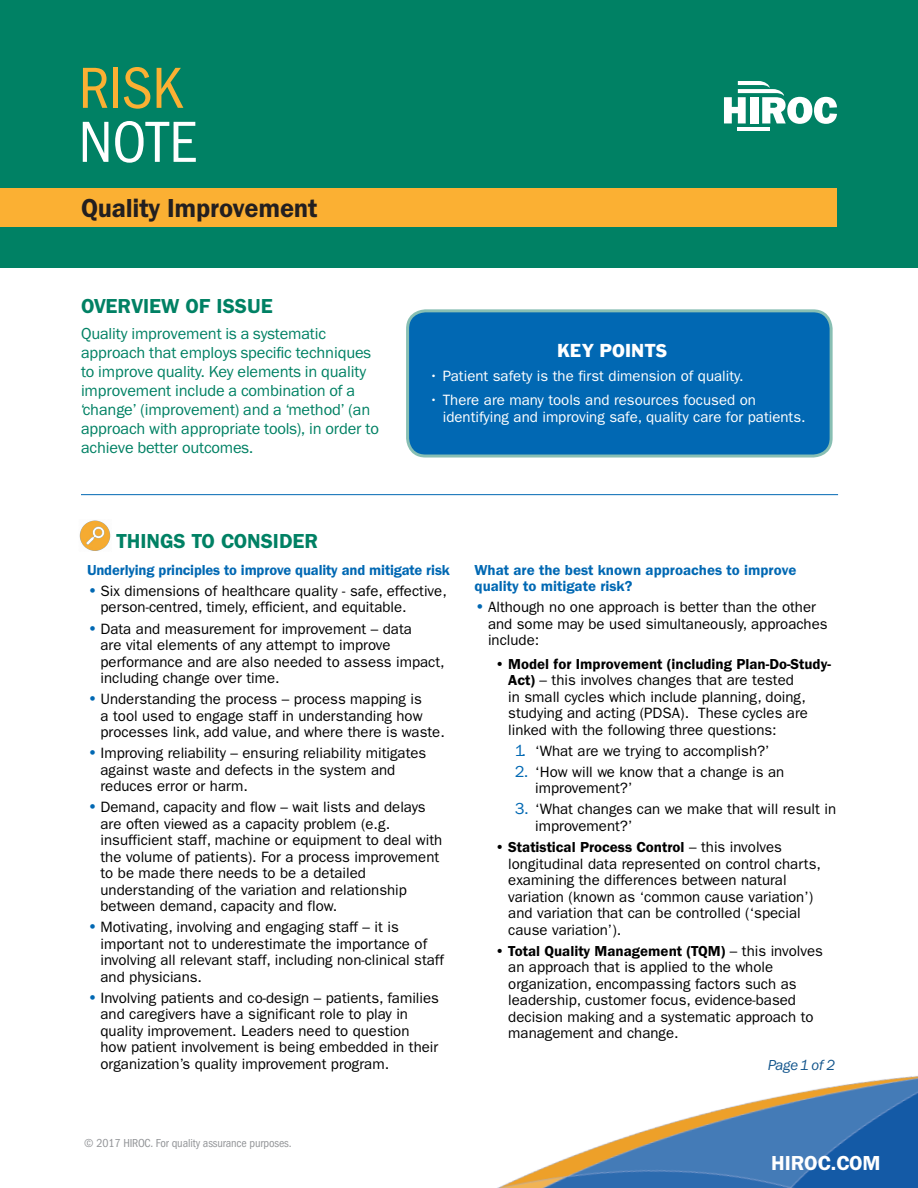
<style>
.page{position:relative;width:918px;height:1188px;background:#fff}
.page>*{position:absolute;margin:0;border:0;box-sizing:border-box;transform-origin:0 0}
.t1{font:condensed 60px "Franklin Gothic LT";color:#fbb033}
.t2{font:condensed 60px "Franklin Gothic LT";color:#fff}
.t3{font:700 27px "Franklin Gothic";letter-spacing:-.01em;color:#231f20}
.t4{font:700 21px "Franklin Gothic";color:#008164}
.t5{font:700 21px "Franklin Gothic";color:#fff}
.Body_Text{font:19.5px "Franklin Gothic";color:#fff}
.Body_Text-2{font:16.5px/18.9px "Franklin Gothic";letter-spacing:-.01em;color:#008164}
.t6{font:15px/16.5px "Franklin Gothic";color:#000}
.Body_Text-3{font:15px/17.2px "Franklin Gothic";color:#fff}
.Body_Text-4{font:700 15px/16.5px "Franklin Gothic";color:#0168b3}
.Body_Text-5{font:italic 15px "Franklin Gothic";letter-spacing:-.02em;color:#13558c}
.t7{font:condensed 12px "Franklin Gothic LT";letter-spacing:-.01em;color:#939598}
.s1{font-size:16.5px;color:#0168b3}
.s2{font-style:inherit}
.s3{font-weight:700}
</style>
<div class="page">
<hr style="left:81px;top:494px;width:757px;height:1px;background:#0168b3">
<div style="left:0;top:0;width:918px;height:268px;background:#008164"></div>
<hr style="left:738px;top:127px;width:32px;height:4px;background:#fff">
<svg style="left:724px;top:81px;width:113px;height:43px"></svg>
<div style="left:0;top:188px;width:837px;height:39px;background:#fbb033"></div>
<img style="left:497px;top:1076px;width:421px;height:112px">
<img style="left:79px;top:520px;width:32px;height:31px">
<div style="left:408px;top:311px;width:423px;height:145px;background:#0168b3;border-radius:18px"></div>
<div style="left:406px;top:309px;width:427px;height:149px;border:3px solid #88bfb3;border-radius:18px"></div>
<p class="t1" style="left:79px;top:54px;width:105px">RISK</p>
<p class="t2" style="left:79px;top:108px;width:120px">NOTE</p>
<p class="t3" style="left:81px;top:190px;width:238px">Quality Improvement</p>
<p class="t4" style="left:81px;top:292px;width:193px">OVERVIEW OF ISSUE</p>
<p class="Body_Text-2" style="left:81px;top:325px;width:299px">Quality improvement is a systematic approach that employs specific techniques to improve quality. Key elements in quality improvement include a combination of a ‘change’ (improvement) and a ‘method’ (an approach with appropriate tools), in order to achieve better outcomes.</p>
<p class="t4" style="left:117px;top:527px;width:203px">THINGS TO CONSIDER</p>
<p class="Body_Text" style="left:557px;top:338px;width:112px">KEY POINTS</p>
<p class="Body_Text-3" style="left:429px;top:367px;width:316px">• Patient safety is the first dimension of quality.</p>
<p class="Body_Text-3" style="left:443px;top:391px;width:364px;text-indent:-14px">• There are many tools and resources focused on identifying and improving safe, quality care for patients.</p>
<p class="Body_Text-4" style="left:87px;top:563px;width:364px">Underlying principles to improve quality and mitigate risk</p>
<p class="t6" style="left:100px;top:583px;width:348px;text-indent:-14px"><span class="s1">•</span> Six dimensions of healthcare quality - safe, effective, person-centred, timely, efficient, and equitable.</p>
<p class="t6" style="left:100px;top:620px;width:346px;text-indent:-14px"><span class="s1">•</span> Data and measurement for improvement – data<br>are vital elements of any attempt to improve performance and are also needed to assess impact, including change over time.</p>
<p class="t6" style="left:100px;top:691px;width:346px;text-indent:-14px"><span class="s1">•</span> Understanding the process – process mapping is<br>a tool used to engage staff in understanding how processes link, add value, and where there is waste.</p>
<p class="t6" style="left:100px;top:745px;width:327px;text-indent:-14px"><span class="s1">•</span> Improving reliability – ensuring reliability mitigates against waste and defects in the system and reduces error or harm.</p>
<p class="t6" style="left:100px;top:799px;width:343px;text-indent:-14px"><span class="s1">•</span> Demand, capacity and flow – wait lists and delays are often viewed as a capacity problem (e.g. insufficient staff, machine or equipment to deal with the volume of patients). For a process improvement to be made there needs to be a detailed understanding of the variation and relationship between demand, capacity and flow.</p>
<p class="t6" style="left:100px;top:919px;width:345px;text-indent:-14px"><span class="s1">•</span> Motivating, involving and engaging staff – it is important not to underestimate the importance of involving all relevant staff, including non-clinical staff and physicians.</p>
<p class="t6" style="left:100px;top:990px;width:340px;text-indent:-14px"><span class="s1">•</span> Involving patients and co-design – patients, families and caregivers have a significant role to play in quality improvement. Leaders need to question how patient involvement is being embedded in their organization’s quality improvement program.</p>
<p class="Body_Text-4" style="left:475px;top:563px;width:323px">What are the best known approaches to improve quality to mitigate risk?</p>
<p class="t6" style="left:488px;top:599px;width:341px;text-indent:-14px"><span class="s1">•</span> Although no one approach is better than the other and some may be used simultaneously, approaches include:</p>
<p class="t6" style="left:508px;top:655px;width:324px;text-indent:-14px"><span class="s2">•</span> <span class="s3">Model for Improvement (including Plan-Do-Study-Act)</span> – this involves changes that are tested<br>in small cycles which include planning, doing, studying and acting (PDSA). These cycles are linked with the following three questions:</p>
<p class="t6" style="left:515px;top:743px;width:256px"><span class="s1">1.</span> ‘What are we trying to accomplish?’</p>
<p class="t6" style="left:535px;top:764px;width:250px;text-indent:-20px"><span class="s1">2.</span> ‘How will we know that a change is an improvement?’</p>
<p class="t6" style="left:535px;top:801px;width:302px;text-indent:-20px"><span class="s1">3.</span> ‘What changes can we make that will result in improvement?’</p>
<p class="t6" style="left:508px;top:839px;width:314px;text-indent:-14px"><span class="s2">•</span> <span class="s3">Statistical Process Control</span> – this involves longitudinal data represented on control charts, examining the differences between natural variation (known as ‘common cause variation’) and variation that can be controlled (‘special cause variation’).</p>
<p class="t6" style="left:508px;top:942px;width:316px;text-indent:-14px"><span class="s2">•</span> <span class="s3">Total Quality Management (TQM)</span> – this involves an approach that is applied to the whole organization, encompassing factors such as leadership, customer focus, evidence-based decision making and a systematic approach to management and change.</p>
<p class="Body_Text-5" style="left:768px;top:1055px;width:69px">Page 1 of 2</p>
<p class="t7" style="left:84px;top:1137px;width:209px">© 2017 HIROC. For quality assurance purposes.</p>
<p class="t5" style="left:771px;top:1149px;width:111px">HIROC.COM</p>
</div>
